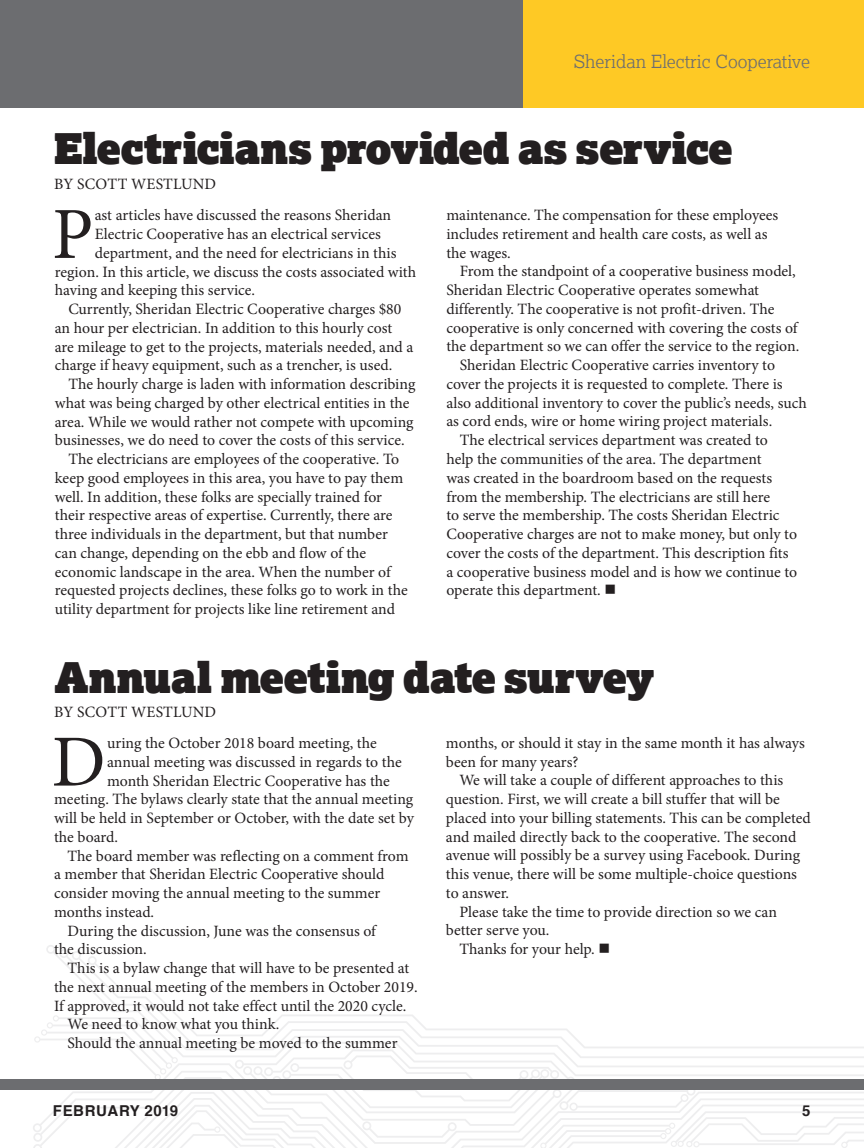
<style>
.page{position:relative;width:864px;height:1148px;background:#fff}
.page>*{position:absolute;margin:0;border:0;box-sizing:border-box;transform-origin:0 0}
.t1{font:73.5px "Minion Pro";color:#231f20}
.t2{font:42px "Lexia Advertising";color:#231f20}
.t3{font:300 18px "Lexia";color:#6c6d70}
.t4{font:15.75px/18.8px "Minion Pro";color:#231f20}
.t5{font:700 15px "Helvetica";letter-spacing:.04em;color:#231f20}
</style>
<div class="page">
<svg style="left:88px;top:956px;width:89px;height:59px"></svg>
<svg style="left:34px;top:1015px;width:830px;height:133px"></svg>
<div style="left:0;top:0;width:864px;height:107px;background:#6c6d70"></div>
<div style="left:524px;top:0;width:340px;height:107px;background:#fec925"></div>
<div style="left:0;top:1079px;width:864px;height:10px;background:#6c6d70"></div>
<p class="t3" style="left:574px;top:50px;width:238px">Sheridan Electric Cooperative</p>
<h2 class="t2" style="left:54px;top:122px;width:680px">Electricians provided as service</h2>
<p class="t4" style="left:54px;top:175px;width:164px">BY SCOTT WESTLUND</p>
<h1 class="t1" style="left:52px;top:185px;width:43px">P</h1>
<p class="t4" style="left:95px;top:206px;width:298px">ast articles have discussed the reasons Sheridan</p>
<p class="t4" style="left:446px;top:206px;width:333px">maintenance. The compensation for these employees includes retirement and health care costs, as well as the wages.</p>
<p class="t4" style="left:460px;top:262px;width:337px">From the standpoint of a cooperative business model,</p>
<p class="t4" style="left:446px;top:281px;width:314px">Sheridan Electric Cooperative operates somewhat</p>
<p class="t4" style="left:446px;top:300px;width:330px">differently. The cooperative is not profit-driven. The</p>
<p class="t4" style="left:446px;top:318px;width:353px">cooperative is only concerned with covering the costs of</p>
<p class="t4" style="left:446px;top:337px;width:354px">the department so we can offer the service to the region.</p>
<p class="t4" style="left:460px;top:356px;width:317px">Sheridan Electric Cooperative carries inventory to</p>
<p class="t4" style="left:446px;top:374px;width:338px">cover the projects it is requested to complete. There is</p>
<p class="t4" style="left:446px;top:393px;width:362px">also additional inventory to cover the public’s needs, such</p>
<p class="t4" style="left:446px;top:412px;width:327px">as cord ends, wire or home wiring project materials.</p>
<p class="t4" style="left:460px;top:431px;width:310px">The electrical services department was created to</p>
<p class="t4" style="left:446px;top:449px;width:317px">help the communities of the area. The department</p>
<p class="t4" style="left:446px;top:468px;width:327px">was created in the boardroom based on the requests</p>
<p class="t4" style="left:446px;top:487px;width:325px">from the membership. The electricians are still here</p>
<p class="t4" style="left:446px;top:506px;width:335px">to serve the membership. The costs Sheridan Electric</p>
<p class="t4" style="left:446px;top:524px;width:352px">Cooperative charges are not to make money, but only to</p>
<p class="t4" style="left:446px;top:543px;width:344px">cover the costs of the department. This description fits</p>
<p class="t4" style="left:446px;top:562px;width:352px">a cooperative business model and is how we continue to</p>
<p class="t4" style="left:446px;top:581px;width:171px">operate this department. ■</p>
<p class="t4" style="left:95px;top:225px;width:288px">Electric Cooperative has an electrical services</p>
<p class="t4" style="left:95px;top:243px;width:303px">department, and the need for electricians in this</p>
<p class="t4" style="left:55px;top:262px;width:363px">region. In this article, we discuss the costs associated with</p>
<p class="t4" style="left:55px;top:281px;width:202px">having and keeping this service.</p>
<p class="t4" style="left:68px;top:300px;width:335px">Currently, Sheridan Electric Cooperative charges $80</p>
<p class="t4" style="left:55px;top:318px;width:339px">an hour per electrician. In addition to this hourly cost</p>
<p class="t4" style="left:55px;top:337px;width:360px">are mileage to get to the projects, materials needed, and a</p>
<p class="t4" style="left:55px;top:356px;width:339px">charge if heavy equipment, such as a trencher, is used.</p>
<p class="t4" style="left:68px;top:375px;width:349px">The hourly charge is laden with information describing</p>
<p class="t4" style="left:55px;top:393px;width:356px">what was being charged by other electrical entities in the</p>
<p class="t4" style="left:55px;top:412px;width:360px">area. While we would rather not compete with upcoming</p>
<p class="t4" style="left:55px;top:431px;width:351px">businesses, we do need to cover the costs of this service.</p>
<p class="t4" style="left:68px;top:450px;width:332px">The electricians are employees of the cooperative. To</p>
<p class="t4" style="left:55px;top:468px;width:350px">keep good employees in this area, you have to pay them</p>
<p class="t4" style="left:55px;top:487px;width:329px">well. In addition, these folks are specially trained for</p>
<p class="t4" style="left:55px;top:506px;width:339px">their respective areas of expertise. Currently, there are</p>
<p class="t4" style="left:55px;top:525px;width:335px">three individuals in the department, but that number</p>
<p class="t4" style="left:55px;top:543px;width:313px">can change, depending on the ebb and flow of the</p>
<p class="t4" style="left:55px;top:562px;width:337px">economic landscape in the area. When the number of</p>
<p class="t4" style="left:55px;top:581px;width:354px">requested projects declines, these folks go to work in the</p>
<p class="t4" style="left:55px;top:600px;width:342px">utility department for projects like line retirement and</p>
<h2 class="t2" style="left:54px;top:650px;width:602px">Annual meeting date survey</h2>
<p class="t4" style="left:54px;top:703px;width:164px">BY SCOTT WESTLUND</p>
<h1 class="t1" style="left:52px;top:713px;width:55px">D</h1>
<p class="t4" style="left:107px;top:733px;width:271px">uring the October 2018 board meeting, the</p>
<p class="t4" style="left:446px;top:733px;width:360px">months, or should it stay in the same month it has always been for many years?</p>
<p class="t4" style="left:459px;top:771px;width:325px">We will take a couple of different approaches to this</p>
<p class="t4" style="left:446px;top:790px;width:335px">question. First, we will create a bill stuffer that will be</p>
<p class="t4" style="left:446px;top:808px;width:366px">placed into your billing statements. This can be completed</p>
<p class="t4" style="left:446px;top:827px;width:352px">and mailed directly back to the cooperative. The second</p>
<p class="t4" style="left:446px;top:846px;width:356px">avenue will possibly be a survey using Facebook. During</p>
<p class="t4" style="left:446px;top:864px;width:352px">this venue, there will be some multiple-choice questions</p>
<p class="t4" style="left:446px;top:883px;width:65px">to answer.</p>
<p class="t4" style="left:459px;top:902px;width:319px">Please take the time to provide direction so we can</p>
<p class="t4" style="left:446px;top:921px;width:105px">better serve you.</p>
<p class="t4" style="left:459px;top:939px;width:152px">Thanks for your help. ■</p>
<p class="t4" style="left:107px;top:752px;width:296px">annual meeting was discussed in regards to the</p>
<p class="t4" style="left:107px;top:771px;width:284px">month Sheridan Electric Cooperative has the</p>
<p class="t4" style="left:54px;top:790px;width:361px">meeting. The bylaws clearly state that the annual meeting</p>
<p class="t4" style="left:54px;top:808px;width:361px">will be held in September or October, with the date set by</p>
<p class="t4" style="left:54px;top:827px;width:65px">the board.</p>
<p class="t4" style="left:68px;top:846px;width:343px">The board member was reflecting on a comment from</p>
<p class="t4" style="left:54px;top:865px;width:332px">a member that Sheridan Electric Cooperative should</p>
<p class="t4" style="left:54px;top:883px;width:328px">consider moving the annual meeting to the summer</p>
<p class="t4" style="left:54px;top:902px;width:102px">months instead.</p>
<p class="t4" style="left:68px;top:921px;width:310px">During the discussion, June was the consensus of</p>
<p class="t4" style="left:54px;top:940px;width:94px">the discussion.</p>
<p class="t4" style="left:68px;top:958px;width:343px">This is a bylaw change that will have to be presented at</p>
<p class="t4" style="left:54px;top:977px;width:365px">the next annual meeting of the members in October 2019.</p>
<p class="t4" style="left:54px;top:996px;width:354px">If approved, it would not take effect until the 2020 cycle.</p>
<p class="t4" style="left:68px;top:1015px;width:213px">We need to know what you think.</p>
<p class="t4" style="left:68px;top:1033px;width:331px">Should the annual meeting be moved to the summer</p>
<p class="t5" style="left:53px;top:1098px;width:127px">FEBRUARY 2019</p>
<p class="t5" style="left:802px;top:1098px;width:10px">5</p>
</div>
